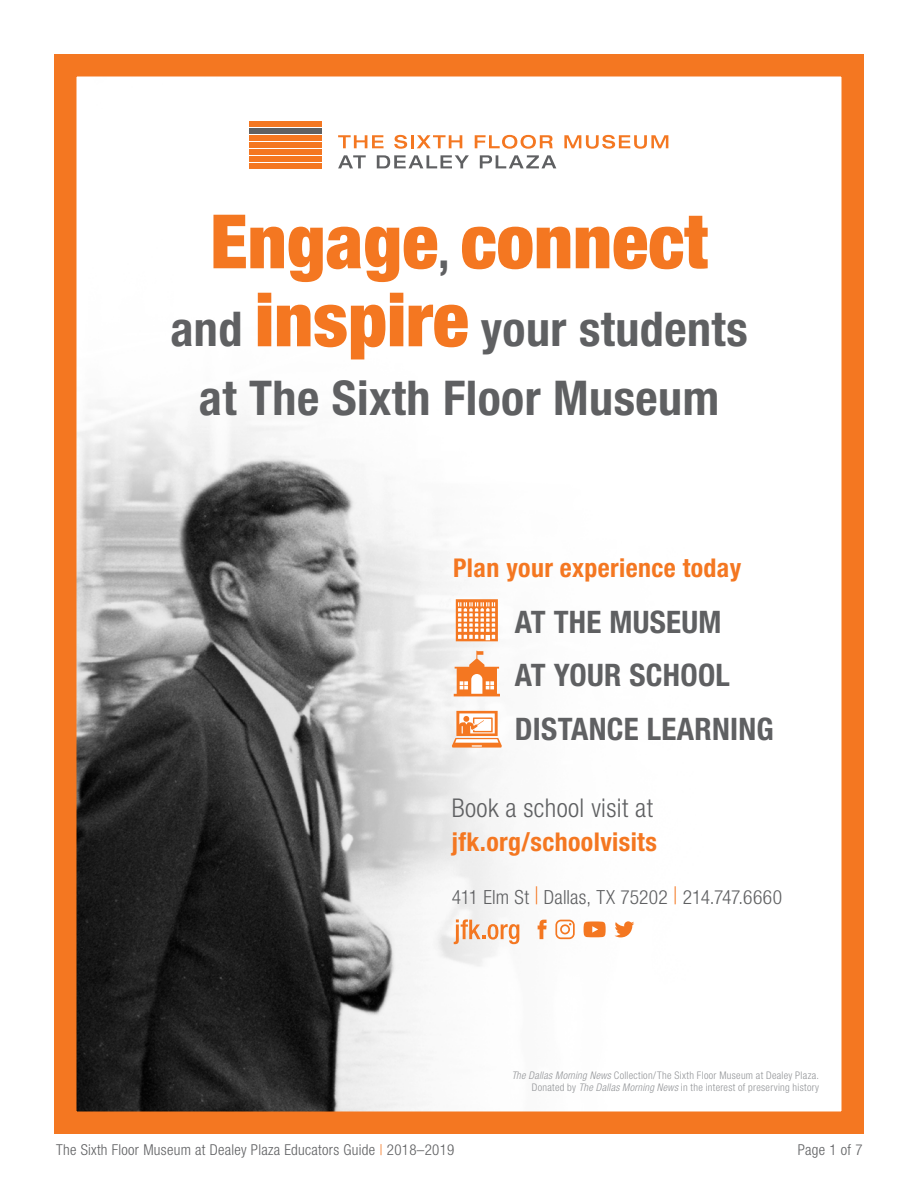
<style>
.page{position:relative;width:918px;height:1188px;background:#fff}
.page>*{position:absolute;margin:0;border:0;box-sizing:border-box;transform-origin:0 0}
.t1{font:900 condensed 75px "Helvetica Neue LT Std";color:#f47721}
.t2{font:700 condensed 48px/69px "Helvetica Neue LT Std";letter-spacing:.01em;color:#5f6062;text-align:center}
.t3{font:700 condensed 31.05px/53.4px "Helvetica Neue LT Std";letter-spacing:.01em;color:#5f6062}
.t4{font:700 condensed 25.8px "Helvetica Neue LT Std";letter-spacing:.015em;color:#f47721}
.t5{font:300 condensed 25.8px "Helvetica Neue LT Std";letter-spacing:.015em;color:#5f6062}
.t6{font:300 condensed 19.5px "Helvetica Neue LT Std";letter-spacing:.005em;color:#5f6062}
.t7{font:300 condensed 15px "Helvetica Neue LT Std";letter-spacing:.02em;color:#5f6062}
.t8{font:300 condensed 10.5px/12.6px "Helvetica Neue LT Std";letter-spacing:.03em;color:#939598;text-align:right}
.s1{font-weight:700;font-size:48px;color:#5f6062}
.s2{font-weight:900;font-size:75px;color:#f47721}
.s3{font-size:24.3px;color:#f47721}
.s4{font-style:italic}
.s5{color:#f47721}
</style>
<div class="page">
<img style="left:77px;top:121px;width:592px;height:990px">
<div style="left:54px;top:54px;width:810px;height:1080px;border:22px solid #f47721"></div>
<div style="left:250px;top:121px;width:72px;height:6px;background:#f47721"></div>
<div style="left:250px;top:128px;width:72px;height:6px;background:#5f6062"></div>
<div style="left:250px;top:135px;width:72px;height:6px;background:#f47721"></div>
<div style="left:250px;top:142px;width:72px;height:6px;background:#f47721"></div>
<div style="left:250px;top:149px;width:72px;height:6px;background:#f47721"></div>
<div style="left:250px;top:156px;width:72px;height:5px;background:#f47721"></div>
<div style="left:250px;top:163px;width:72px;height:5px;background:#f47721"></div>
<svg style="left:338px;top:135px;width:46px;height:13px"></svg>
<svg style="left:394px;top:135px;width:68px;height:14px"></svg>
<svg style="left:475px;top:135px;width:78px;height:14px"></svg>
<svg style="left:564px;top:135px;width:104px;height:14px"></svg>
<svg style="left:338px;top:155px;width:28px;height:13px"></svg>
<svg style="left:377px;top:155px;width:92px;height:13px"></svg>
<svg style="left:480px;top:155px;width:76px;height:13px"></svg>
<svg style="left:456px;top:599px;width:42px;height:42px"></svg>
<svg style="left:454px;top:651px;width:46px;height:45px"></svg>
<svg style="left:452px;top:711px;width:50px;height:37px"></svg>
<svg style="left:614px;top:921px;width:20px;height:16px"></svg>
<svg style="left:538px;top:920px;width:9px;height:19px"></svg>
<svg style="left:454px;top:919px;width:65px;height:25px"></svg>
<svg style="left:555px;top:920px;width:20px;height:19px"></svg>
<svg style="left:584px;top:921px;width:22px;height:16px"></svg>
<h1 class="t1" style="left:210px;top:195px;width:499px">Engage<span class="s1">,</span> connect</h1>
<h2 class="t2" style="left:170px;top:294px;width:579px">and <span class="s2">inspire</span> your students at The Sixth Floor Museum</h2>
<h3 class="t4" style="left:453px;top:553px;width:290px">Plan your experience today</h3>
<h3 class="t3" style="left:515px;top:594px;width:261px">AT THE MUSEUM<br>AT YOUR SCHOOL<br>DISTANCE LEARNING</h3>
<h3 class="t5" style="left:452px;top:793px;width:203px">Book a school visit at</h3>
<h3 class="t4" style="left:452px;top:827px;width:206px">jfk.org/schoolvisits</h3>
<h3 class="t6" style="left:452px;top:886px;width:332px">411 Elm St <span class="s3">|</span> Dallas, TX 75202 <span class="s3">|</span> 214.747.6660</h3>
<p class="t8" style="left:512px;top:1069px;width:309px"><span class="s4">The Dallas Morning News</span> Collection/The Sixth Floor Museum at Dealey Plaza.<br>Donated by <span class="s4">The Dallas Morning News</span> in the interest of preserving history</p>
<h3 class="t7" style="left:56px;top:1141px;width:400px">The Sixth Floor Museum at Dealey Plaza Educators Guide <span class="s5">|</span> 2018–2019</h3>
<h3 class="t7" style="left:798px;top:1141px;width:66px">Page 1 of 7</h3>
</div>
